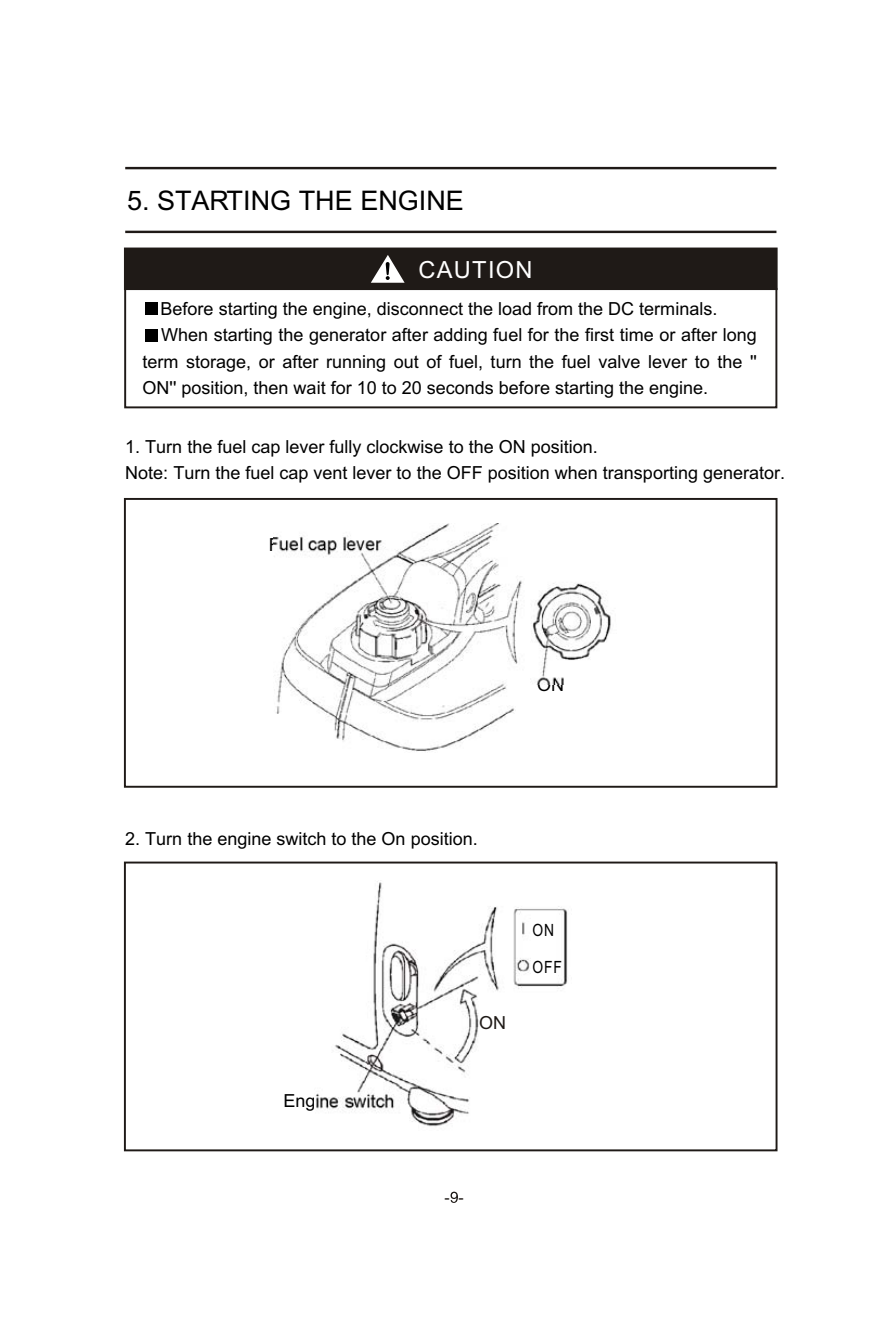
<style>
.page{position:relative;width:892px;height:1341px;background:#fff}
.page>*{position:absolute;margin:0;border:0;box-sizing:border-box;transform-origin:0 0}
.t1{font:27px "Arial";color:#000}
.t2{font:23.62px "Arial";letter-spacing:.055em;color:#fff}
.t3{font:18px/26.1px "Arial";color:#000}
.t4{font:18px "Arial";color:#1f1a17}
.t5{font:16.88px "Arial";color:#000;scale:.82 1}
.t6{font:15.75px "Arial";color:#1f1a17}
</style>
<div class="page">
<div style="left:124px;top:862px;width:653px;height:289px;border:2px solid #1f1a17"></div>
<div style="left:124px;top:498px;width:653px;height:290px;border:2px solid #1f1a17"></div>
<svg style="left:450px;top:1192px;width:8px;height:11px"></svg>
<div style="left:124px;top:288px;width:653px;height:120px;border:2px solid #1f1a17"></div>
<div style="left:124px;top:248px;width:653px;height:42px;background:#1f1a17"></div>
<hr style="left:125px;top:231px;width:651px;height:2px;background:#1f1a17">
<hr style="left:125px;top:167px;width:651px;height:2px;background:#1f1a17">
<svg style="left:371px;top:255px;width:33px;height:28px"></svg>
<div style="left:145px;top:302px;width:13px;height:13px;background:#000"></div>
<div style="left:145px;top:329px;width:13px;height:12px;background:#000"></div>
<img style="left:273px;top:523px;width:249px;height:228px">
<img style="left:532px;top:583px;width:79px;height:101px">
<img style="left:316px;top:881px;width:252px;height:246px">
<h1 class="t1" style="left:127px;top:190px;width:338px">5. STARTING THE ENGINE</h1>
<h2 class="t2" style="left:418px;top:261px;width:116px">CAUTION</h2>
<p class="t3" style="left:160px;top:298px;width:558px">Before starting the engine, disconnect the load from the DC terminals.</p>
<p class="t3" style="left:161px;top:324px;width:597px">When starting the generator after adding fuel for the first time or after long</p>
<p class="t3" style="left:142px;top:350px;width:615px">term storage, or after running out of fuel, turn the fuel valve lever to the ''</p>
<p class="t3" style="left:142px;top:376px;width:567px">ON'' position, then wait for 10 to 20 seconds before starting the engine.</p>
<p class="t3" style="left:125px;top:435px;width:661px">1. Turn the fuel cap lever fully clockwise to the ON position.<br>Note: Turn the fuel cap vent lever to the OFF position when transporting generator.</p>
<p class="t3" style="left:537px;top:673px;width:29px">ON</p>
<p class="t3" style="left:125px;top:827px;width:354px">2. Turn the engine switch to the On position.</p>
<p class="t4" style="left:479px;top:1016px;width:28px">ON</p>
<p class="t5" style="left:532px;top:923px;width:28px">ON</p>
<p class="t5" style="left:532px;top:961px;width:37px">OFF</p>
<p class="t6" style="left:444px;top:1191px;width:21px">- -</p>
</div>
